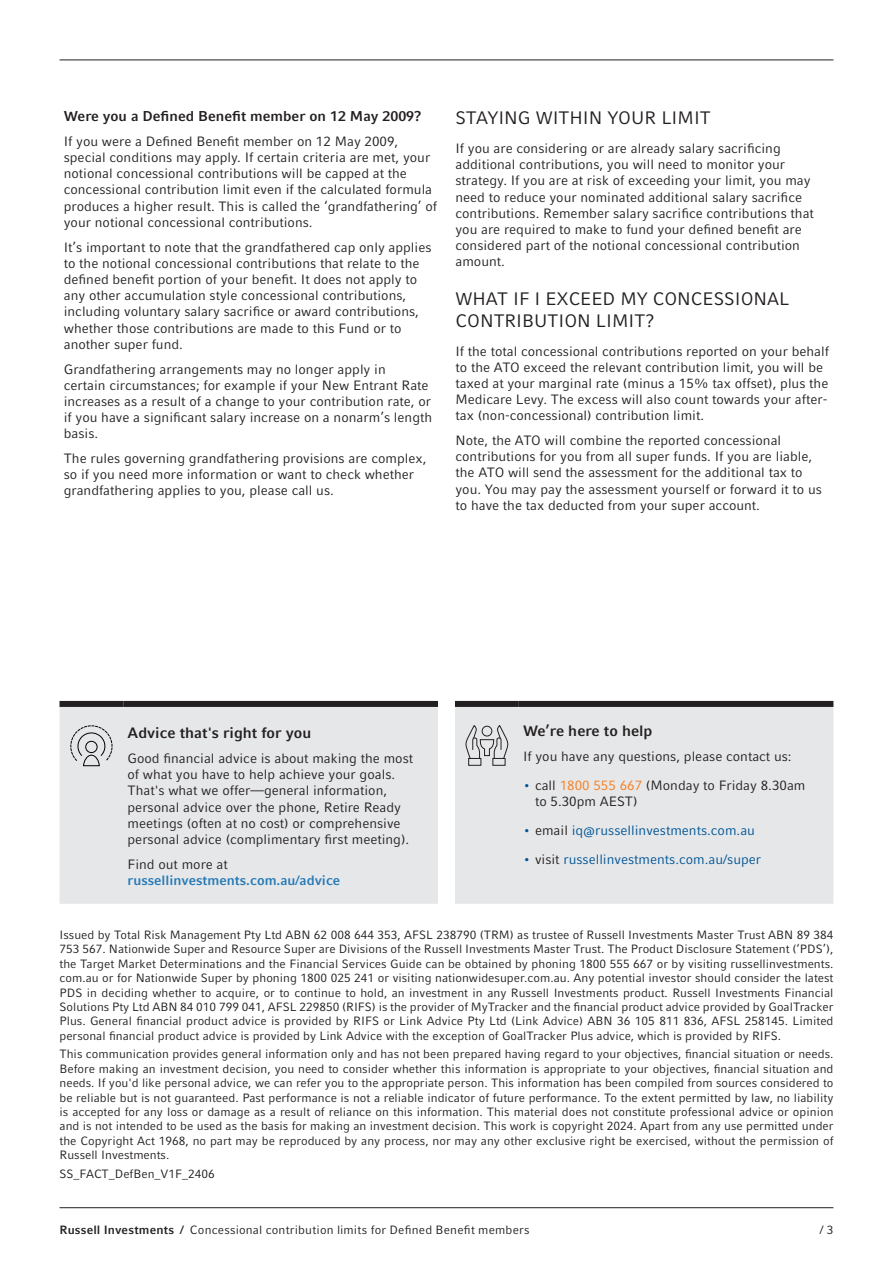
<style>
.page{position:relative;width:893px;height:1263px;background:#fff}
.page>*{position:absolute;margin:0;border:0;box-sizing:border-box;transform-origin:0 0}
.t1{font:18px/21.6px "Compatil Fact LT Pro";color:#231f20}
.t2{font:700 15px "Compatil Fact LT Pro";color:#231f20}
.t3{font:700 14.25px "Compatil Fact LT Pro";color:#231f20}
.t4{font:13.5px/16.2px "Compatil Fact LT Pro";color:#231f20}
.t5{font:13.5px "Compatil Fact LT Pro";color:#005595}
.t6{font:700 13.5px "Compatil Fact LT Pro";color:#267ab6}
.t7{font:12px/14.4px "Compatil Fact LT Pro";color:#231f20;text-align:justify}
.s1{color:#005595}
.s2{color:#f57f21}
.s3{color:#231f20}
.s4{font-weight:700}
</style>
<div class="page">
<div style="left:60px;top:707px;width:378px;height:197px;background:#e6e7e9"></div>
<div style="left:60px;top:701px;width:63px;height:6px;background:#231f20"></div>
<div style="left:123px;top:701px;width:315px;height:6px;background:#231f20"></div>
<svg style="left:70px;top:725px;width:43px;height:41px"></svg>
<div style="left:455px;top:707px;width:378px;height:197px;background:#e6e7e9"></div>
<div style="left:455px;top:701px;width:64px;height:6px;background:#231f20"></div>
<div style="left:519px;top:701px;width:314px;height:6px;background:#231f20"></div>
<svg style="left:466px;top:725px;width:42px;height:41px"></svg>
<hr style="left:60px;top:1207px;width:773px;height:1px;background:#231f20">
<hr style="left:60px;top:60px;width:773px;height:1px;background:#231f20">
<p class="t3" style="left:64px;top:108px;width:359px">Were you a Defined Benefit member on 12 May 2009?</p>
<p class="t4" style="left:64px;top:133px;width:375px">If you were a Defined Benefit member on 12 May 2009, special conditions may apply. If certain criteria are met, your notional concessional contributions will be capped at the concessional contribution limit even if the calculated formula produces a higher result. This is called the ‘grandfathering’ of your notional concessional contributions.</p>
<p class="t4" style="left:64px;top:239px;width:369px">It’s important to note that the grandfathered cap only applies to the notional concessional contributions that relate to the defined benefit portion of your benefit. It does not apply to any other accumulation style concessional contributions, including voluntary salary sacrifice or award contributions, whether those contributions are made to this Fund or to another super fund.</p>
<p class="t4" style="left:64px;top:361px;width:370px">Grandfathering arrangements may no longer apply in<br>certain circumstances; for example if your New Entrant Rate increases as a result of a change to your contribution rate, or if you have a significant salary increase on a nonarm’s length basis.</p>
<p class="t4" style="left:64px;top:450px;width:364px">The rules governing grandfathering provisions are complex, so if you need more information or want to check whether grandfathering applies to you, please call us.</p>
<h1 class="t1" style="left:455px;top:107px;width:257px">STAYING WITHIN YOUR LIMIT</h1>
<p class="t4" style="left:455px;top:140px;width:360px">If you are considering or are already salary sacrificing additional contributions, you will need to monitor your strategy. If you are at risk of exceeding your limit, you may need to reduce your nominated additional salary sacrifice contributions. Remember salary sacrifice contributions that you are required to make to fund your defined benefit are considered part of the notional concessional contribution amount.</p>
<h1 class="t1" style="left:455px;top:288px;width:336px">WHAT IF I EXCEED MY CONCESSIONAL<br>CONTRIBUTION LIMIT?</h1>
<p class="t4" style="left:455px;top:343px;width:375px">If the total concessional contributions reported on your behalf to the ATO exceed the relevant contribution limit, you will be taxed at your marginal rate (minus a 15% tax offset), plus the Medicare Levy. The excess will also count towards your after&shy;tax (non-concessional) contribution limit.</p>
<p class="t4" style="left:455px;top:432px;width:368px">Note, the ATO will combine the reported concessional contributions for you from all super funds. If you are liable, the ATO will send the assessment for the additional tax to you. You may pay the assessment yourself or forward it to us to have the tax deducted from your super account.</p>
<p class="t2" style="left:128px;top:724px;width:185px">Advice that's right for you</p>
<p class="t4" style="left:128px;top:750px;width:287px">Good financial advice is about making the most of what you have to help achieve your goals.<br>That's what we offer—general information, personal advice over the phone, Retire Ready meetings (often at no cost) or comprehensive personal advice (complimentary first meeting).</p>
<p class="t4" style="left:128px;top:856px;width:102px">Find out more at</p>
<p class="t6" style="left:128px;top:872px;width:214px">russellinvestments.com.au/advice</p>
<p class="t2" style="left:523px;top:722px;width:131px">We’re here to help</p>
<p class="t4" style="left:523px;top:748px;width:270px">If you have any questions, please contact us:</p>
<p class="t4" style="left:535px;top:777px;width:272px;text-indent:-12px"><span class="s1">•</span> call <span class="s2">1800 555 667</span> (Monday to Friday 8.30am to 5.30pm AEST)</p>
<p class="t5" style="left:523px;top:823px;width:233px">• <span class="s3">email</span> iq@russellinvestments.com.au</p>
<p class="t5" style="left:523px;top:851px;width:240px">• <span class="s3">visit</span> russellinvestments.com.au/super</p>
<p class="t7" style="left:60px;top:928px;width:775px">Issued by Total Risk Management Pty Ltd ABN 62 008 644 353, AFSL 238790 (TRM) as trustee of Russell Investments Master Trust ABN 89 384<br>753 567. Nationwide Super and Resource Super are Divisions of the Russell Investments Master Trust. The Product Disclosure Statement (‘PDS’), the Target Market Determinations and the Financial Services Guide can be obtained by phoning 1800 555 667 or by visiting russellinvestments. com.au or for Nationwide Super by phoning 1800 025 241 or visiting nationwidesuper.com.au. Any potential investor should consider the latest PDS in deciding whether to acquire, or to continue to hold, an investment in any Russell Investments product. Russell Investments Financial Solutions Pty Ltd ABN 84 010 799 041, AFSL 229850 (RIFS) is the provider of MyTracker and the financial product advice provided by GoalTracker Plus. General financial product advice is provided by RIFS or Link Advice Pty Ltd (Link Advice) ABN 36 105 811 836, AFSL 258145. Limited personal financial product advice is provided by Link Advice with the exception of GoalTracker Plus advice, which is provided by RIFS.</p>
<p class="t7" style="left:60px;top:1047px;width:775px">This communication provides general information only and has not been prepared having regard to your objectives, financial situation or needs.<br>Before making an investment decision, you need to consider whether this information is appropriate to your objectives, financial situation and needs. If you'd like personal advice, we can refer you to the appropriate person. This information has been compiled from sources considered to be reliable but is not guaranteed. Past performance is not a reliable indicator of future performance. To the extent permitted by law, no liability is accepted for any loss or damage as a result of reliance on this information. This material does not constitute professional advice or opinion and is not intended to be used as the basis for making an investment decision. This work is copyright 2024. Apart from any use permitted under the Copyright Act 1968, no part may be reproduced by any process, nor may any other exclusive right be exercised, without the permission of Russell Investments.</p>
<p class="t7" style="left:60px;top:1166px;width:157px">SS_FACT_DefBen_V1F_2406</p>
<p class="t7" style="left:60px;top:1222px;width:472px"><span class="s4">Russell Investments /</span> Concessional contribution limits for Defined Benefit members</p>
<p class="t7" style="left:820px;top:1222px;width:15px">/ 3</p>
</div>
